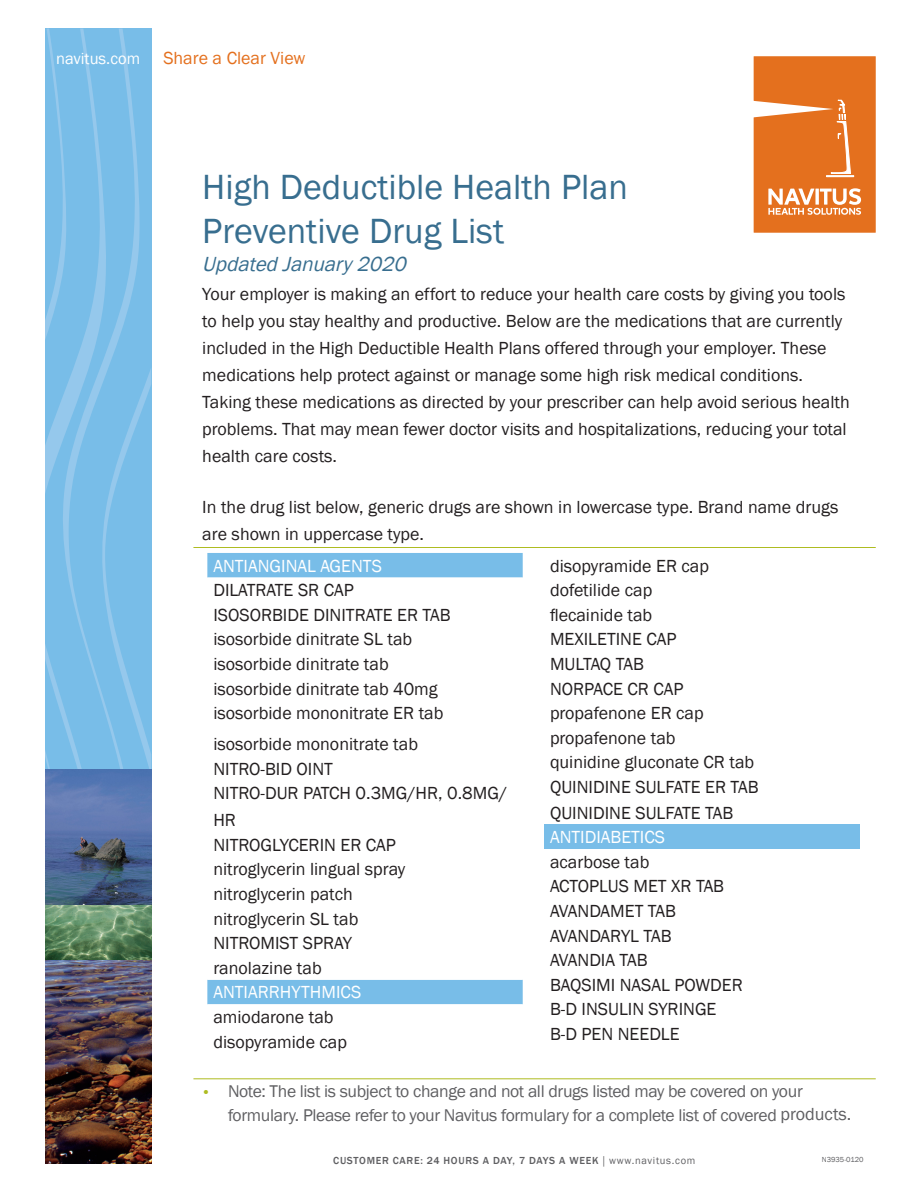
<style>
.page{position:relative;width:918px;height:1188px;background:#fff}
.page>*{position:absolute;margin:0;border:0;box-sizing:border-box;transform-origin:0 0}
.Subhead{font:36px "Franklin Gothic";color:#386e8f}
.Subhead-2{font:italic 21px "Franklin Gothic";color:#386e8f}
.Body_Content{font:18px/27px "Franklin Gothic";color:#231f20}
.Body_Content-2{font:18px "Franklin Gothic";color:#fff}
.t1{font:18px "Franklin Gothic";color:#e4701e}
.Body_Content-3{font:18px "Franklin Gothic";letter-spacing:-.025em;color:#231f20}
.t2{font:17.4px/24px "Franklin Gothic";letter-spacing:-.02em;color:#5f5f62}
.t3{font:16.5px "Franklin Gothic";color:#fff}
.t4{font:500 10.5px "Franklin Gothic";letter-spacing:.065em;color:#5f5f62}
.Body_Content-4{font:7.5px "Franklin Gothic";color:#5f5f62}
.s1{font-size:14.55px;color:#aebc21}
.s2{font-size:18px}
.s3{font-family:"Minion Pro";font-weight:400}
.s4{font-weight:400}
</style>
<div class="page">
<svg style="left:754px;top:56px;width:122px;height:177px;background:#e67e34"></svg>
<div style="left:45px;top:28px;width:106px;height:1136px;background:#78bde8"></div>
<svg style="left:45px;top:28px;width:12px;height:742px"></svg>
<svg style="left:57px;top:28px;width:83px;height:742px"></svg>
<svg style="left:97px;top:367px;width:54px;height:403px"></svg>
<img style="left:45px;top:904px;width:106px;height:56px">
<img style="left:45px;top:770px;width:106px;height:134px">
<img style="left:45px;top:960px;width:106px;height:204px">
<div style="left:207px;top:553px;width:316px;height:25px;background:#78bde8"></div>
<svg style="left:207px;top:979px;width:316px;height:26px;background:#81c1e9"></svg>
<div style="left:544px;top:825px;width:315px;height:24px;background:#78bde8"></div>
<hr style="left:193px;top:1078px;width:683px;height:1px;background:#aebc21">
<hr style="left:193px;top:547px;width:683px;height:1px;background:#aebc21">
<p class="t3" style="left:56px;top:49px;width:85px">navitus.com</p>
<p class="t1" style="left:163px;top:47px;width:143px">Share a Clear View</p>
<p class="Subhead" style="left:202px;top:165px;width:427px">High Deductible Health Plan</p>
<p class="Subhead" style="left:202px;top:208px;width:303px">Preventive Drug List</p>
<p class="Subhead-2" style="left:202px;top:251px;width:211px">UpdatedJanuary2020</p>
<p class="Body_Content" style="left:202px;top:281px;width:649px">Your employer is making an effort to reduce your health care costs by giving you tools to help you stay healthy and productive. Below are the medications that are currently included in the High Deductible Health Plans offered through your employer. These medications help protect against or manage some high risk medical conditions.<br>Taking these medications as directed by your prescriber can help avoid serious health problems. That may mean fewer doctor visits and hospitalizations, reducing your total health care costs.</p>
<p class="Body_Content" style="left:202px;top:494px;width:638px">In the drug list below, generic drugs are shown in lowercase type. Brand name drugs are shown in uppercase type.</p>
<p class="Body_Content-2" style="left:213px;top:554px;width:170px">ANTIANGINAL AGENTS</p>
<p class="Body_Content" style="left:213px;top:577px;width:142px">DILATRATE SR CAP</p>
<p class="Body_Content" style="left:213px;top:602px;width:239px">ISOSORBIDE DINITRATE ER TAB</p>
<p class="Body_Content" style="left:213px;top:626px;width:200px">isosorbide dinitrate SL tab</p>
<p class="Body_Content" style="left:213px;top:651px;width:177px">isosorbide dinitrate tab</p>
<p class="Body_Content" style="left:213px;top:675px;width:226px">isosorbide dinitrate tab 40mg</p>
<p class="Body_Content" style="left:213px;top:700px;width:232px">isosorbide mononitrate ER tab</p>
<p class="Body_Content" style="left:213px;top:731px;width:206px">isosorbide mononitrate tab</p>
<p class="Body_Content" style="left:213px;top:755px;width:121px">NITRO-BID OINT</p>
<p class="Body_Content" style="left:213px;top:780px;width:295px">NITRO-DUR PATCH 0.3MG/HR, 0.8MG/<br>HR</p>
<p class="Body_Content" style="left:213px;top:832px;width:184px">NITROGLYCERIN ER CAP</p>
<p class="Body_Content" style="left:213px;top:856px;width:193px">nitroglycerin lingual spray</p>
<p class="Body_Content" style="left:213px;top:881px;width:141px">nitroglycerin patch</p>
<p class="Body_Content" style="left:213px;top:905px;width:146px">nitroglycerin SL tab</p>
<p class="Body_Content" style="left:213px;top:930px;width:140px">NITROMIST SPRAY</p>
<p class="Body_Content" style="left:213px;top:955px;width:110px">ranolazine tab</p>
<p class="Body_Content-2" style="left:213px;top:981px;width:149px">ANTIARRHYTHMICS</p>
<p class="Body_Content" style="left:213px;top:1004px;width:122px">amiodarone tab</p>
<p class="Body_Content" style="left:213px;top:1028px;width:135px">disopyramide cap</p>
<p class="Body_Content" style="left:550px;top:552px;width:161px">disopyramide ER cap</p>
<p class="Body_Content" style="left:550px;top:577px;width:104px">dofetilide cap</p>
<p class="Body_Content" style="left:550px;top:602px;width:104px">flecainide tab</p>
<p class="Body_Content" style="left:550px;top:626px;width:128px">MEXILETINE CAP</p>
<p class="Body_Content-3" style="left:550px;top:653px;width:95px">MULTAQ TAB</p>
<p class="Body_Content" style="left:550px;top:675px;width:135px">NORPACE CR CAP</p>
<p class="Body_Content" style="left:550px;top:700px;width:155px">propafenone ER cap</p>
<p class="Body_Content" style="left:550px;top:725px;width:127px">propafenone tab</p>
<p class="Body_Content" style="left:550px;top:749px;width:206px">quinidine gluconate CR tab</p>
<p class="Body_Content" style="left:550px;top:774px;width:210px">QUINIDINE SULFATE ER TAB</p>
<p class="Body_Content" style="left:550px;top:799px;width:185px">QUINIDINE SULFATE TAB</p>
<p class="Body_Content-2" style="left:550px;top:826px;width:117px">ANTIDIABETICS</p>
<p class="Body_Content" style="left:550px;top:849px;width:101px">acarbose tab</p>
<p class="Body_Content" style="left:550px;top:873px;width:176px">ACTOPLUS MET XR TAB</p>
<p class="Body_Content" style="left:550px;top:898px;width:128px">AVANDAMET TAB</p>
<p class="Body_Content" style="left:550px;top:922px;width:123px">AVANDARYL TAB</p>
<p class="Body_Content" style="left:550px;top:947px;width:99px">AVANDIA TAB</p>
<p class="Body_Content" style="left:550px;top:972px;width:194px">BAQSIMI NASAL POWDER</p>
<p class="Body_Content" style="left:550px;top:996px;width:168px">B-D INSULIN SYRINGE</p>
<p class="Body_Content" style="left:550px;top:1021px;width:131px">B-D PEN NEEDLE</p>
<p class="t2" style="left:228px;top:1080px;width:625px;text-indent:-27px"><span class="s1">•</span> Note: The list is subject to change and not all drugs listed may be covered on your formulary. Please refer to your Navitus formulary for a complete list of covered <span class="s2">products.</span></p>
<p class="t4" style="left:333px;top:1154px;width:364px">CUSTOMER CARE: 24 HOURS A DAY, 7 DAYS A WEEK <span class="s3">|</span> <span class="s4">www.navitus.com</span></p>
<p class="Body_Content-4" style="left:822px;top:1155px;width:43px">N3935-0120</p>
</div>
